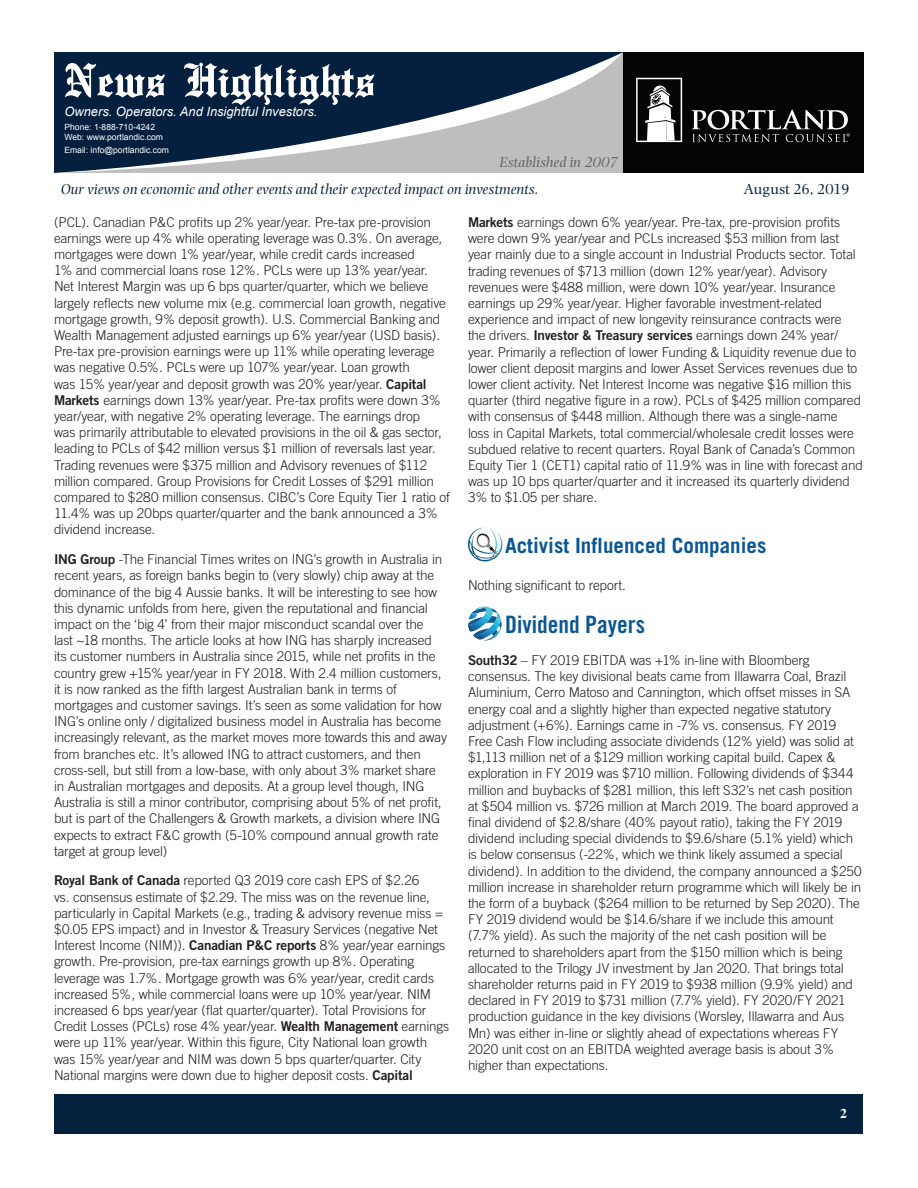
<style>
.page{position:relative;width:918px;height:1188px;background:#fff}
.page>*{position:absolute;margin:0;border:0;box-sizing:border-box;transform-origin:0 0}
.t1{font:500 51px "English Towne";color:#fff}
.t2{font:24px "Trade Gothic Bold Cond Twenty";color:#0b5793}
.t3{font:700 21px "Trade Gothic";color:#0b5793}
.t4{font:italic 15px "Photina";color:#04213e}
.t5{font:italic 15px "Photina";color:#636366}
.t6{font:15px "Photina";letter-spacing:-.015em;color:#04213e}
.Article_-_Body{font:300 13.5px/16.2px "Trade Gothic";letter-spacing:-.015em;color:#231f20}
.t7{font:700 13.5px "Times";color:#fff}
.t8{font:italic 12.9px "Arial";color:#fff}
.t9{font:8.55px/10.4px "Arial";color:#fff}
.s1{font-family:"Trade Gothic Bold Two";font-weight:400}
</style>
<div class="page">
<div style="left:606px;top:52px;width:258px;height:121px;background:#040503"></div>
<div style="left:55px;top:1094px;width:808px;height:39px;background:#04213e"></div>
<svg style="left:54px;top:53px;width:569px;height:120px;background:#4d5d71"></svg>
<svg style="left:636px;top:78px;width:46px;height:64px"></svg>
<svg style="left:691px;top:110px;width:159px;height:32px"></svg>
<svg style="left:468px;top:607px;width:34px;height:33px"></svg>
<svg style="left:468px;top:528px;width:35px;height:33px"></svg>
<h1 class="t1" style="left:64px;top:51px;width:312px">News Highlights</h1>
<p class="t8" style="left:64px;top:103px;width:255px">Owners. Operators. And Insightful Investors.</p>
<p class="t9" style="left:64px;top:122px;width:100px">Phone: 1-888-710-4242<br>Web: www.portlandic.com</p>
<p class="t9" style="left:64px;top:145px;width:106px">Email: info@portlandic.com</p>
<p class="t5" style="left:499px;top:153px;width:120px">Established in 2007</p>
<p class="t4" style="left:61px;top:181px;width:479px">Our views on economic and other events and their expected impact on investments.</p>
<p class="t6" style="left:743px;top:180px;width:108px">August 26, 2019</p>
<p class="Article_-_Body" style="left:54px;top:214px;width:397px">(PCL). Canadian P&amp;C profits up 2% year/year. Pre-tax pre-provision earnings were up 4% while operating leverage was 0.3%. On average, mortgages were down 1% year/year, while credit cards increased<br>1% and commercial loans rose 12%. PCLs were up 13% year/year.<br>Net Interest Margin was up 6 bps quarter/quarter, which we believe largely reflects new volume mix (e.g. commercial loan growth, negative mortgage growth, 9% deposit growth). U.S. Commercial Banking and Wealth Management adjusted earnings up 6% year/year (USD basis).<br>Pre-tax pre-provision earnings were up 11% while operating leverage was negative 0.5%. PCLs were up 107% year/year. Loan growth<br>was 15% year/year and deposit growth was 20% year/year. <span class="s1">Capital Markets</span> earnings down 13% year/year. Pre-tax profits were down 3% year/year, with negative 2% operating leverage. The earnings drop<br>was primarily attributable to elevated provisions in the oil &amp; gas sector, leading to PCLs of $42 million versus $1 million of reversals last year.<br>Trading revenues were $375 million and Advisory revenues of $112 million compared. Group Provisions for Credit Losses of $291 million compared to $280 million consensus. CIBC’s Core Equity Tier 1 ratio of 11.4% was up 20bps quarter/quarter and the bank announced a 3% dividend increase.</p>
<p class="Article_-_Body" style="left:54px;top:551px;width:395px"><span class="s1">ING Group</span> -The Financial Times writes on ING’s growth in Australia in recent years, as foreign banks begin to (very slowly) chip away at the dominance of the big 4 Aussie banks. It will be interesting to see how this dynamic unfolds from here, given the reputational and financial impact on the ‘big 4’ from their major misconduct scandal over the<br>last ~18 months. The article looks at how ING has sharply increased its customer numbers in Australia since 2015, while net profits in the country grew +15% year/year in FY 2018. With 2.4 million customers, it is now ranked as the fifth largest Australian bank in terms of mortgages and customer savings. It’s seen as some validation for how ING’s online only / digitalized business model in Australia has become increasingly relevant, as the market moves more towards this and away from branches etc. It’s allowed ING to attract customers, and then cross-sell, but still from a low-base, with only about 3% market share in Australian mortgages and deposits. At a group level though, ING Australia is still a minor contributor, comprising about 5% of net profit, but is part of the Challengers &amp; Growth markets, a division where ING expects to extract F&amp;C growth (5-10% compound annual growth rate target at group level)</p>
<p class="Article_-_Body" style="left:54px;top:872px;width:397px"><span class="s1">Royal Bank of Canada</span> reported Q3 2019 core cash EPS of $2.26<br>vs. consensus estimate of $2.29. The miss was on the revenue line, particularly in Capital Markets (e.g., trading &amp; advisory revenue miss = $0.05 EPS impact) and in Investor &amp; Treasury Services (negative Net Interest Income (NIM)). <span class="s1">Canadian P&amp;C reports</span> 8% year/year earnings growth. Pre-provision, pre-tax earnings growth up 8%. Operating leverage was 1.7%. Mortgage growth was 6% year/year, credit cards increased 5%, while commercial loans were up 10% year/year. NIM increased 6 bps year/year (flat quarter/quarter). Total Provisions for Credit Losses (PCLs) rose 4% year/year. <span class="s1">Wealth Management</span> earnings were up 11% year/year. Within this figure, City National loan growth was 15% year/year and NIM was down 5 bps quarter/quarter. City National margins were down due to higher deposit costs. <span class="s1">Capital</span></p>
<p class="Article_-_Body" style="left:468px;top:214px;width:396px"><span class="s1">Markets</span> earnings down 6% year/year. Pre-tax, pre-provision profits were down 9% year/year and PCLs increased $53 million from last year mainly due to a single account in Industrial Products sector. Total trading revenues of $713 million (down 12% year/year). Advisory revenues were $488 million, were down 10% year/year. Insurance earnings up 29% year/year. Higher favorable investment-related experience and impact of new longevity reinsurance contracts were<br>the drivers. <span class="s1">Investor &amp; Treasury services</span> earnings down 24% year/ year. Primarily a reflection of lower Funding &amp; Liquidity revenue due to lower client deposit margins and lower Asset Services revenues due to lower client activity. Net Interest Income was negative $16 million this quarter (third negative figure in a row). PCLs of $425 million compared with consensus of $448 million. Although there was a single-name<br>loss in Capital Markets, total commercial/wholesale credit losses were subdued relative to recent quarters. Royal Bank of Canada’s Common Equity Tier 1 (CET1) capital ratio of 11.9% was in line with forecast and was up 10 bps quarter/quarter and it increased its quarterly dividend 3% to $1.05 per share.</p>
<h3 class="t3" style="left:505px;top:533px;width:263px">Activist Influenced Companies</h3>
<p class="Article_-_Body" style="left:468px;top:577px;width:159px">Nothing significant to report.</p>
<p class="t2" style="left:505px;top:610px;width:141px">Dividend Payers</p>
<p class="Article_-_Body" style="left:468px;top:652px;width:395px"><span class="s1">South32</span> – FY 2019 EBITDA was +1% in-line with Bloomberg consensus. The key divisional beats came from Illawarra Coal, Brazil Aluminium, Cerro Matoso and Cannington, which offset misses in SA energy coal and a slightly higher than expected negative statutory adjustment (+6%). Earnings came in -7% vs. consensus. FY 2019<br>Free Cash Flow including associate dividends (12% yield) was solid at $1,113 million net of a $129 million working capital build. Capex &amp; exploration in FY 2019 was $710 million. Following dividends of $344 million and buybacks of $281 million, this left S32’s net cash position at $504 million vs. $726 million at March 2019. The board approved a final dividend of $2.8/share (40% payout ratio), taking the FY 2019 dividend including special dividends to $9.6/share (5.1% yield) which is below consensus (-22%, which we think likely assumed a special dividend). In addition to the dividend, the company announced a $250 million increase in shareholder return programme which will likely be in the form of a buyback ($264 million to be returned by Sep 2020). The FY 2019 dividend would be $14.6/share if we include this amount (7.7% yield). As such the majority of the net cash position will be returned to shareholders apart from the $150 million which is being allocated to the Trilogy JV investment by Jan 2020. That brings total shareholder returns paid in FY 2019 to $938 million (9.9% yield) and declared in FY 2019 to $731 million (7.7% yield). FY 2020/FY 2021 production guidance in the key divisions (Worsley, Illawarra and Aus Mn) was either in-line or slightly ahead of expectations whereas FY 2020 unit cost on an EBITDA weighted average basis is about 3% higher than expectations.</p>
<p class="t7" style="left:840px;top:1100px;width:8px">2</p>
</div>
